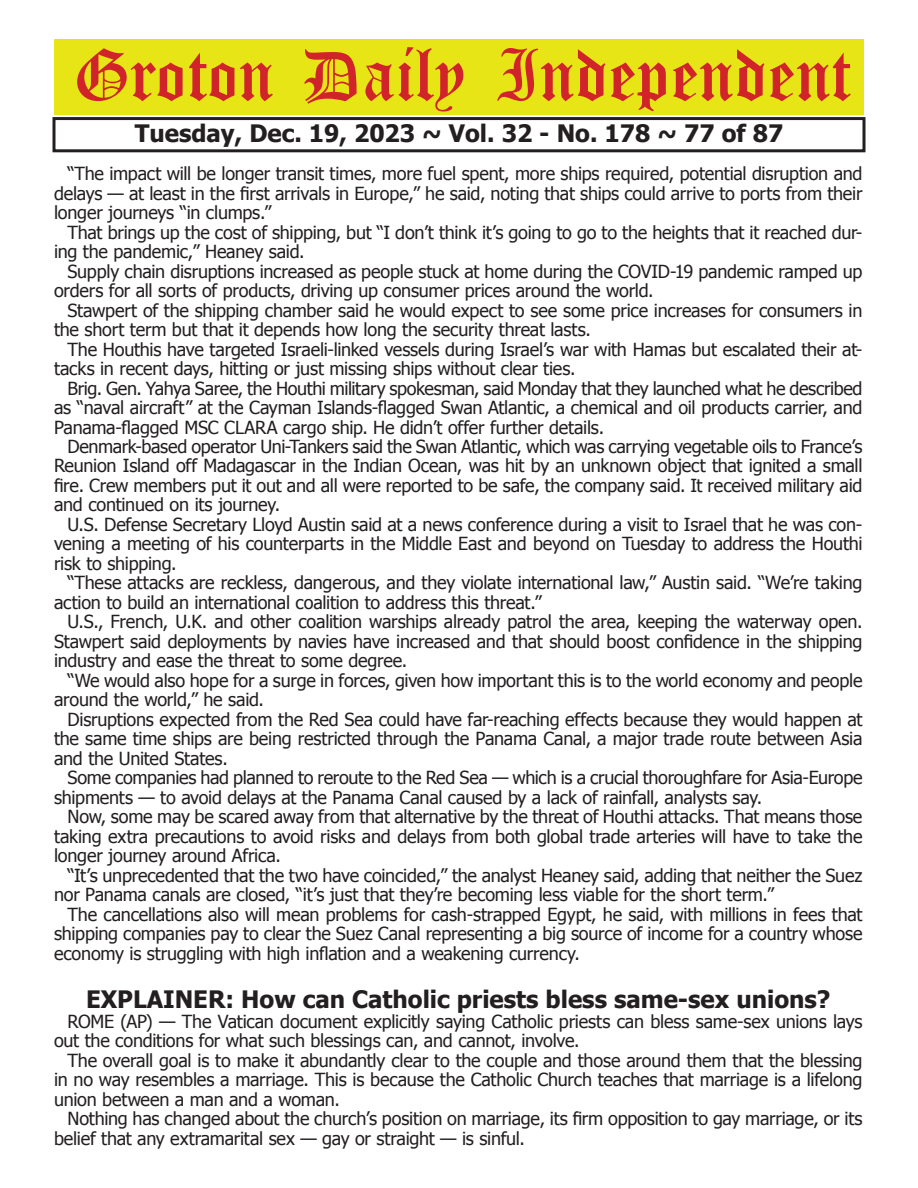
<style>
.page{position:relative;width:918px;height:1188px;background:#fff}
.page>*{position:absolute;margin:0;border:0;box-sizing:border-box;transform-origin:0 0}
.t1{font:54px "Old English Five";color:#d1232a}
.t2{font:700 24px "Tahoma";color:#231f20}
.t3{font:18px/19.5px "Tahoma";letter-spacing:-.015em;color:#231f20}
</style>
<div class="page">
<div style="left:52px;top:117px;width:814px;height:35px;border:3px solid #231f20"></div>
<div style="left:54px;top:40px;width:810px;height:75px;background:#e7e515"></div>
<h1 class="t1" style="left:73px;top:50px;width:779px">Groton Daily Independent</h1>
<h2 class="t2" style="left:135px;top:116px;width:650px">Tuesday, Dec. 19, 2023 ~ Vol. 32 - No. 178 ~ 77 of 87</h2>
<p class="t3" style="left:54px;top:163px;width:810px;text-align:justify;text-indent:14px">“The impact will be longer transit times, more fuel spent, more ships required, potential disruption and delays — at least in the first arrivals in Europe,” he said, noting that ships could arrive to ports from their longer journeys “in clumps.”</p>
<p class="t3" style="left:54px;top:221px;width:810px;text-indent:14px">That brings up the cost of shipping, but “I don’t think it’s going to go to the heights that it reached dur&shy;ing the pandemic,” Heaney said.</p>
<p class="t3" style="left:54px;top:260px;width:810px;text-indent:14px">Supply chain disruptions increased as people stuck at home during the COVID-19 pandemic ramped up orders for all sorts of products, driving up consumer prices around the world.</p>
<p class="t3" style="left:54px;top:299px;width:810px;text-indent:14px">Stawpert of the shipping chamber said he would expect to see some price increases for consumers in the short term but that it depends how long the security threat lasts.</p>
<p class="t3" style="left:54px;top:338px;width:810px;text-indent:14px">The Houthis have targeted Israeli-linked vessels during Israel’s war with Hamas but escalated their at&shy;tacks in recent days, hitting or just missing ships without clear ties.</p>
<p class="t3" style="left:54px;top:377px;width:810px;text-align:justify;text-indent:14px">Brig. Gen. Yahya Saree, the Houthi military spokesman, said Monday that they launched what he described as “naval aircraft” at the Cayman Islands-flagged Swan Atlantic, a chemical and oil products carrier, and Panama-flagged MSC CLARA cargo ship. He didn’t offer further details.</p>
<p class="t3" style="left:54px;top:436px;width:810px;text-align:justify;text-indent:14px">Denmark-based operator Uni-Tankers said the Swan Atlantic, which was carrying vegetable oils to France’s Reunion Island off Madagascar in the Indian Ocean, was hit by an unknown object that ignited a small fire. Crew members put it out and all were reported to be safe, the company said. It received military aid and continued on its journey.</p>
<p class="t3" style="left:54px;top:514px;width:810px;text-align:justify;text-indent:14px">U.S. Defense Secretary Lloyd Austin said at a news conference during a visit to Israel that he was con&shy;vening a meeting of his counterparts in the Middle East and beyond on Tuesday to address the Houthi risk to shipping.</p>
<p class="t3" style="left:54px;top:572px;width:810px;text-indent:14px">“These attacks are reckless, dangerous, and they violate international law,” Austin said. “We’re taking action to build an international coalition to address this threat.”</p>
<p class="t3" style="left:54px;top:611px;width:810px;text-align:justify;text-indent:14px">U.S., French, U.K. and other coalition warships already patrol the area, keeping the waterway open.<br>Stawpert said deployments by navies have increased and that should boost confidence in the shipping industry and ease the threat to some degree.</p>
<p class="t3" style="left:54px;top:670px;width:810px;text-indent:14px">“We would also hope for a surge in forces, given how important this is to the world economy and people around the world,” he said.</p>
<p class="t3" style="left:54px;top:709px;width:810px;text-align:justify;text-indent:14px">Disruptions expected from the Red Sea could have far-reaching effects because they would happen at the same time ships are being restricted through the Panama Canal, a major trade route between Asia and the United States.</p>
<p class="t3" style="left:54px;top:767px;width:810px;text-indent:14px">Some companies had planned to reroute to the Red Sea — which is a crucial thoroughfare for Asia-Europe shipments — to avoid delays at the Panama Canal caused by a lack of rainfall, analysts say.</p>
<p class="t3" style="left:54px;top:806px;width:810px;text-align:justify;text-indent:14px">Now, some may be scared away from that alternative by the threat of Houthi attacks. That means those taking extra precautions to avoid risks and delays from both global trade arteries will have to take the longer journey around Africa.</p>
<p class="t3" style="left:54px;top:865px;width:810px;text-indent:14px">“It’s unprecedented that the two have coincided,” the analyst Heaney said, adding that neither the Suez nor Panama canals are closed, “it’s just that they’re becoming less viable for the short term.”</p>
<p class="t3" style="left:54px;top:904px;width:810px;text-align:justify;text-indent:14px">The cancellations also will mean problems for cash-strapped Egypt, he said, with millions in fees that shipping companies pay to clear the Suez Canal representing a big source of income for a country whose economy is struggling with high inflation and a weakening currency.</p>
<h2 class="t2" style="left:86px;top:983px;width:746px">EXPLAINER: How can Catholic priests bless same-sex unions?</h2>
<p class="t3" style="left:54px;top:1011px;width:810px;text-indent:14px">ROME (AP) — The Vatican document explicitly saying Catholic priests can bless same-sex unions lays out the conditions for what such blessings can, and cannot, involve.</p>
<p class="t3" style="left:54px;top:1050px;width:810px;text-align:justify;text-indent:14px">The overall goal is to make it abundantly clear to the couple and those around them that the blessing in no way resembles a marriage. This is because the Catholic Church teaches that marriage is a lifelong union between a man and a woman.</p>
<p class="t3" style="left:54px;top:1108px;width:810px;text-indent:14px">Nothing has changed about the church’s position on marriage, its firm opposition to gay marriage, or its belief that any extramarital sex — gay or straight — is sinful.</p>
</div>
